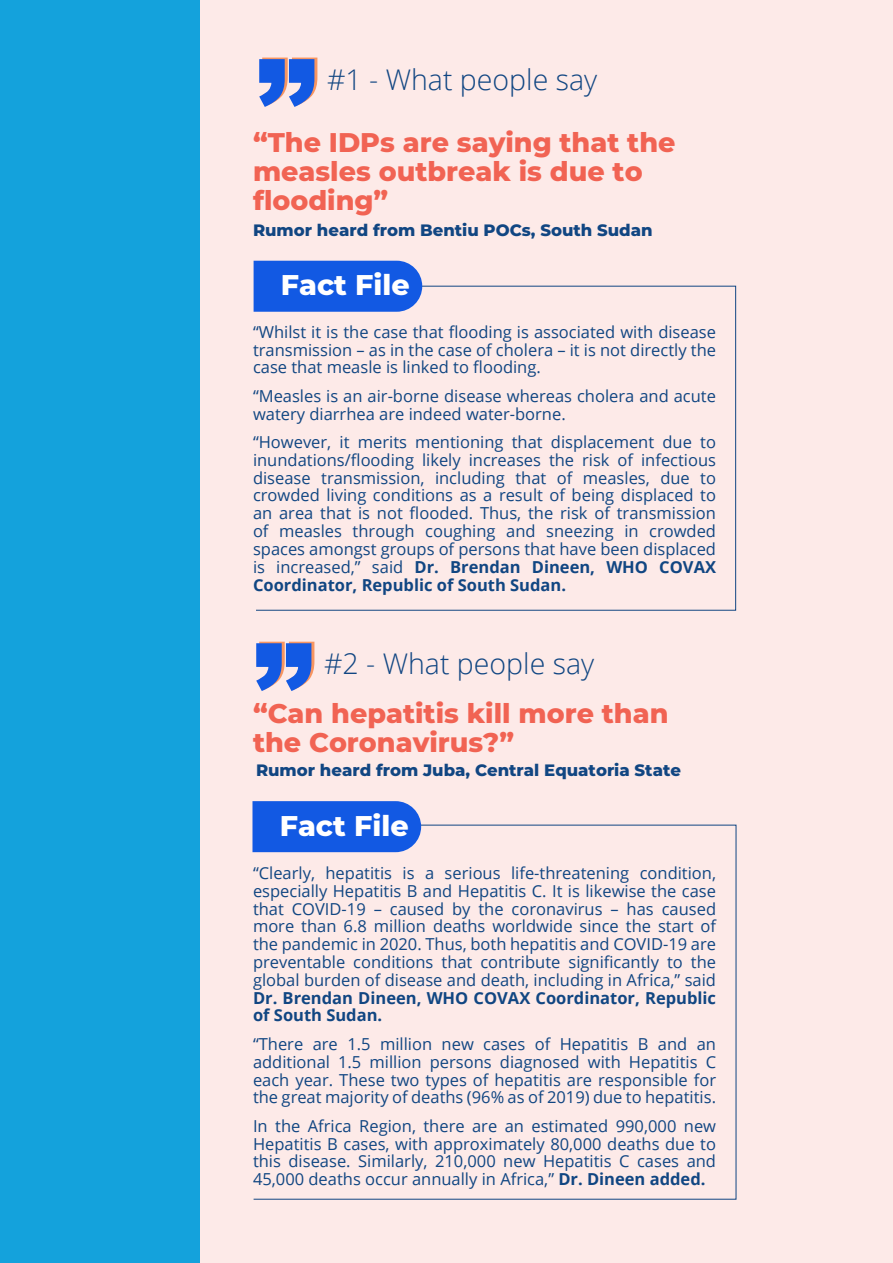
<style>
.page{position:relative;width:893px;height:1263px;background:#fdeae8}
.page>*{position:absolute;margin:0;border:0;box-sizing:border-box;transform-origin:0 0}
.t1{font:900 120px "Arial";color:#1259e3}
.t2{font:300 28.5px "Open Sans";color:#114682}
.t3{font:800 28.5px "Montserrat";color:#fff}
.t4{font:800 27px/29.1px "Montserrat";color:#f16353}
.t5{font:16.5px/17.9px "Open Sans";color:#114682;text-align:justify}
.t6{font:800 16.5px "Montserrat";color:#114682}
.s1{font-weight:700}
</style>
<div class="page">
<div style="left:0;top:0;width:200px;height:1263px;background:#14a2dc"></div>
<svg style="left:256px;top:285px;width:480px;height:326px"></svg>
<svg style="left:253px;top:824px;width:484px;height:376px"></svg>
<div style="left:254px;top:261px;width:168px;height:51px;background:#1259e3"></div>
<div style="left:252px;top:801px;width:169px;height:51px;background:#1259e3"></div>
<p class="t1" style="left:256px;top:17px;width:61px">”</p>
<p class="t2" style="left:327px;top:60px;width:272px">#1 - What people say</p>
<p class="t4" style="left:253px;top:126px;width:424px">“The IDPs are saying that the measles outbreak is due to flooding”</p>
<p class="t6" style="left:253px;top:218px;width:401px">Rumor heard from Bentiu POCs, South Sudan</p>
<p class="t3" style="left:281px;top:264px;width:130px">Fact File</p>
<p class="t5" style="left:253px;top:322px;width:465px">“Whilst it is the case that flooding is associated with disease transmission – as in the case of cholera – it is not directly the case that measle is linked to flooding.</p>
<p class="t5" style="left:253px;top:386px;width:465px">“Measles is an air-borne disease whereas cholera and acute watery diarrhea are indeed water-borne.</p>
<p class="t5" style="left:253px;top:433px;width:465px">“However, it merits mentioning that displacement due to inundations/flooding likely increases the risk of infectious disease transmission, including that of measles, due to crowded living conditions as a result of being displaced to an area that is not flooded. Thus, the risk of transmission of measles through coughing and sneezing in crowded spaces amongst groups of persons that have been displaced is increased,” said <span class="s1">Dr. Brendan Dineen, WHO COVAX Coordinator, Republic of South Sudan.</span></p>
<p class="t1" style="left:253px;top:601px;width:61px">”</p>
<p class="t2" style="left:324px;top:644px;width:272px">#2 - What people say</p>
<p class="t4" style="left:253px;top:697px;width:417px">“Can hepatitis kill more than the Coronavirus?”</p>
<p class="t6" style="left:256px;top:758px;width:426px">Rumor heard from Juba, Central Equatoria State</p>
<p class="t3" style="left:280px;top:805px;width:130px">Fact File</p>
<p class="t5" style="left:253px;top:864px;width:465px">“Clearly, hepatitis is a serious life-threatening condition, especially Hepatitis B and Hepatitis C. It is likewise the case that COVID-19 – caused by the coronavirus – has caused more than 6.8 million deaths worldwide since the start of the pandemic in 2020. Thus, both hepatitis and COVID-19 are preventable conditions that contribute significantly to the global burden of disease and death, including in Africa,” said <span class="s1">Dr. Brendan Dineen, WHO COVAX Coordinator, Republic of South Sudan.</span></p>
<p class="t5" style="left:253px;top:1034px;width:465px">“There are 1.5 million new cases of Hepatitis B and an additional 1.5 million persons diagnosed with Hepatitis C each year. These two types of hepatitis are responsible for the great majority of deaths (96% as of 2019) due to hepatitis.</p>
<p class="t5" style="left:253px;top:1116px;width:465px">In the Africa Region, there are an estimated 990,000 new Hepatitis B cases, with approximately 80,000 deaths due to this disease. Similarly, 210,000 new Hepatitis C cases and 45,000 deaths occur annually in Africa,” <span class="s1">Dr. Dineen added.</span></p>
</div>
